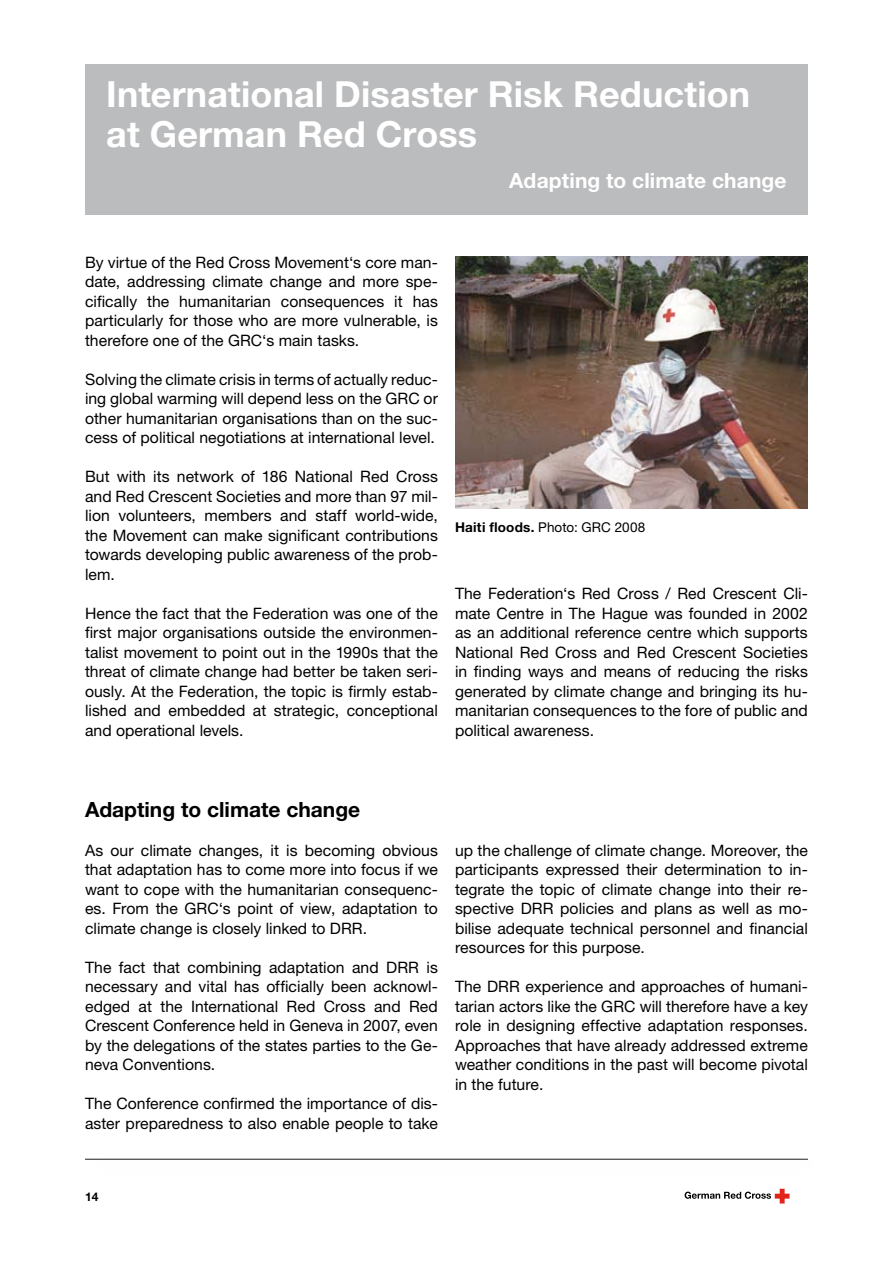
<style>
.page{position:relative;width:893px;height:1263px;background:#fff}
.page>*{position:absolute;margin:0;border:0;box-sizing:border-box;transform-origin:0 0}
.t1{font:700 36px/40.5px "Helvetica Neue LT Std";letter-spacing:.005em;color:#fff}
.t2{font:700 21px "Helvetica Neue LT Std";letter-spacing:.005em;color:#fff}
.t3{font:700 21px "Helvetica Neue LT Std";color:#000}
.t4{font:15.75px/19.5px "Helvetica Neue LT Std";letter-spacing:.005em;color:#000;text-align:justify}
.t5{font:13.5px "Helvetica Neue LT Std";letter-spacing:.01em;color:#000}
.t6{font:700 12px "Helvetica Neue LT Std";color:#000}
.s1{font-weight:700}
</style>
<div class="page">
<div style="left:85px;top:64px;width:723px;height:150px;background:#bbbcbe"></div>
<img style="left:455px;top:256px;width:352px;height:252px">
<hr style="left:85px;top:1159px;width:723px;height:1px;background:#000">
<svg style="left:685px;top:1189px;width:104px;height:14px"></svg>
<h1 class="t1" style="left:106px;top:73px;width:645px">International Disaster Risk Reduction at German Red Cross</h1>
<h2 class="t2" style="left:509px;top:167px;width:279px">Adapting to climate change</h2>
<p class="t4" style="left:85px;top:252px;width:354px">By virtue of the Red Cross Movement‘s core man&shy;date, addressing climate change and more spe&shy;cifically the humanitarian consequences it has particularly for those who are more vulnerable, is therefore one of the GRC‘s main tasks.</p>
<p class="t4" style="left:85px;top:369px;width:354px">Solving the climate crisis in terms of actually reduc&shy;ing global warming will depend less on the GRC or other humanitarian organisations than on the suc&shy;cess of political negotiations at international level.</p>
<p class="t4" style="left:85px;top:466px;width:354px">But with its network of 186 National Red Cross and Red Crescent Societies and more than 97 mil&shy;lion volunteers, members and staff world-wide, the Movement can make significant contributions towards developing public awareness of the prob&shy;lem.</p>
<p class="t4" style="left:85px;top:603px;width:354px">Hence the fact that the Federation was one of the first major organisations outside the environmen&shy;talist movement to point out in the 1990s that the threat of climate change had better be taken seri&shy;ously. At the Federation, the topic is firmly estab&shy;lished and embedded at strategic, conceptional and operational levels.</p>
<p class="t5" style="left:455px;top:519px;width:192px"><span class="s1">Haiti floods.</span> Photo: GRC 2008</p>
<p class="t4" style="left:455px;top:584px;width:354px">The Federation‘s Red Cross / Red Crescent Cli&shy;mate Centre in The Hague was founded in 2002 as an additional reference centre which supports National Red Cross and Red Crescent Societies in finding ways and means of reducing the risks generated by climate change and bringing its hu&shy;manitarian consequences to the fore of public and political awareness.</p>
<h2 class="t3" style="left:85px;top:797px;width:277px">Adapting to climate change</h2>
<p class="t4" style="left:85px;top:840px;width:354px">As our climate changes, it is becoming obvious that adaptation has to come more into focus if we want to cope with the humanitarian consequenc&shy;es. From the GRC‘s point of view, adaptation to climate change is closely linked to DRR.</p>
<p class="t4" style="left:85px;top:957px;width:354px">The fact that combining adaptation and DRR is necessary and vital has officially been acknowl&shy;edged at the International Red Cross and Red Crescent Conference held in Geneva in 2007, even by the delegations of the states parties to the Ge&shy;neva Conventions.</p>
<p class="t4" style="left:85px;top:1093px;width:354px">The Conference confirmed the importance of dis&shy;aster preparedness to also enable people to take</p>
<p class="t4" style="left:455px;top:840px;width:354px">up the challenge of climate change. Moreover, the participants expressed their determination to in&shy;tegrate the topic of climate change into their re&shy;spective DRR policies and plans as well as mo&shy;bilise adequate technical personnel and financial resources for this purpose.</p>
<p class="t4" style="left:455px;top:976px;width:354px">The DRR experience and approaches of humani&shy;tarian actors like the GRC will therefore have a key role in designing effective adaptation responses.<br>Approaches that have already addressed extreme weather conditions in the past will become pivotal in the future.</p>
<p class="t6" style="left:85px;top:1190px;width:15px">14</p>
</div>
